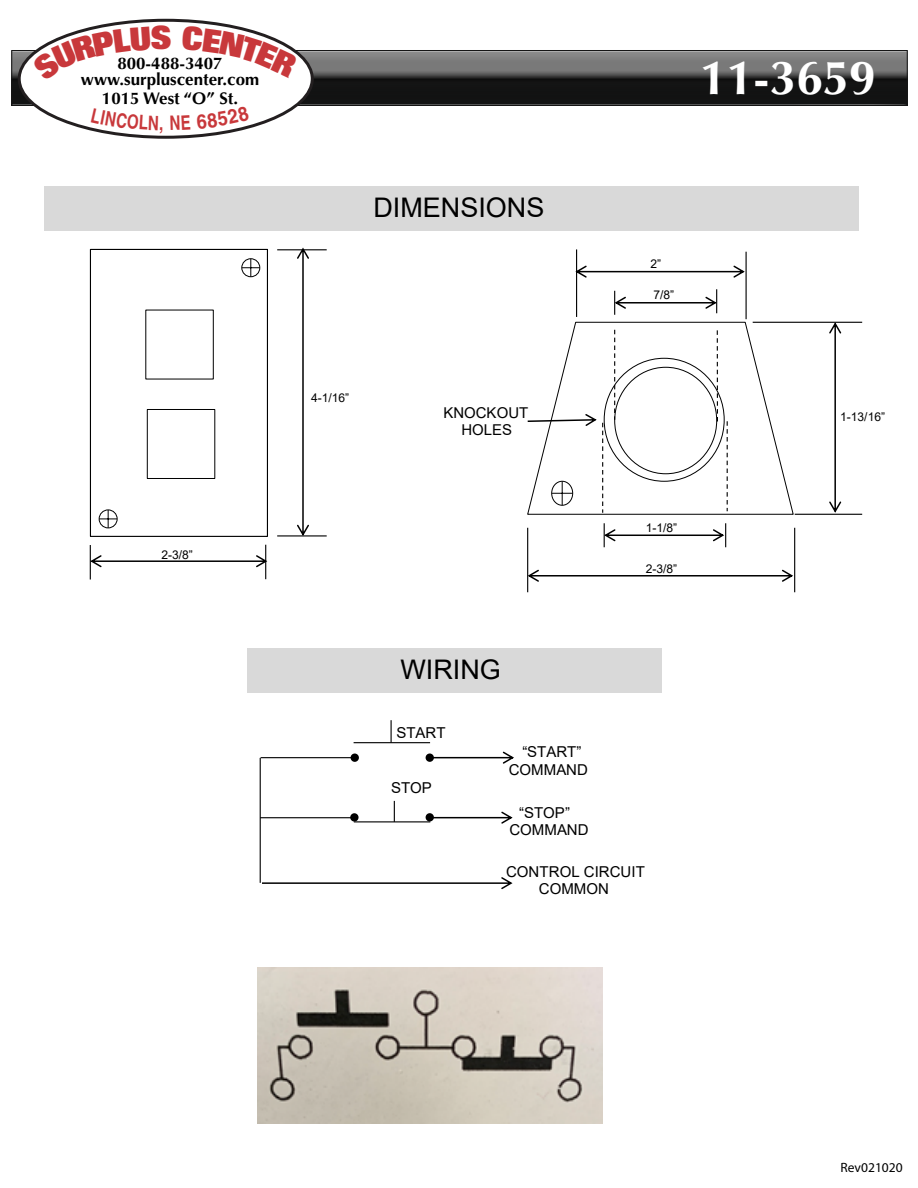
<style>
.page{position:relative;width:918px;height:1188px;background:#fff}
.page>*{position:absolute;margin:0;border:0;box-sizing:border-box;transform-origin:0 0}
.t1{font:700 48px "Optima LT Std";color:#fff}
.t2{font:27px "Arial";color:#000}
.t3{font:700 16.95px/16.4px "Optima LT Std";color:#010101;text-align:center}
.t4{font:15px/17.2px "Arial";color:#000;text-align:center}
.t5{font:13.5px "Myriad Pro";color:#000}
.t6{font:12px "Arial";color:#000}
</style>
<div class="page">
<svg style="left:12px;top:50px;width:895px;height:56px"></svg>
<div style="left:19px;top:20px;width:293px;height:117px;background:#fff;border-radius:50%"></div>
<div style="left:18px;top:19px;width:296px;height:120px;border:3px solid #231f20;border-radius:50%"></div>
<hr style="left:260px;top:758px;width:1px;height:125px;background:#000">
<hr style="left:261px;top:757px;width:94px;height:1px;background:#000">
<div style="left:351px;top:754px;width:8px;height:8px;border:3px solid #000;border-radius:50%"></div>
<hr style="left:354px;top:742px;width:76px;height:1px;background:#000">
<svg style="left:391px;top:720px;width:1px;height:23px"></svg>
<svg style="left:427px;top:752px;width:87px;height:12px"></svg>
<div style="left:426px;top:754px;width:8px;height:8px;border:3px solid #000;border-radius:50%"></div>
<hr style="left:260px;top:817px;width:94px;height:1px;background:#000">
<div style="left:350px;top:813px;width:9px;height:9px;border:3px solid #000;border-radius:50%"></div>
<svg style="left:427px;top:812px;width:86px;height:12px"></svg>
<div style="left:426px;top:813px;width:8px;height:8px;border:3px solid #000;border-radius:50%"></div>
<svg style="left:394px;top:801px;width:1px;height:20px"></svg>
<hr style="left:354px;top:821px;width:76px;height:1px;background:#000">
<svg style="left:262px;top:877px;width:251px;height:12px"></svg>
<div style="left:90px;top:249px;width:178px;height:288px;border:1px solid #000"></div>
<hr style="left:277px;top:249px;width:50px;height:1px;background:#000">
<hr style="left:277px;top:535px;width:50px;height:2px;background:#000">
<svg style="left:297px;top:248px;width:12px;height:288px"></svg>
<svg style="left:243px;top:259px;width:17px;height:18px"></svg>
<div style="left:241px;top:258px;width:19px;height:19px;border:1px solid #000;border-radius:50%"></div>
<svg style="left:99px;top:510px;width:18px;height:18px"></svg>
<div style="left:99px;top:510px;width:19px;height:18px;border:1px solid #000;border-radius:50%"></div>
<hr style="left:90px;top:545px;width:1px;height:35px;background:#000">
<hr style="left:265px;top:545px;width:1px;height:34px;background:#000">
<svg style="left:90px;top:555px;width:177px;height:12px"></svg>
<div style="left:45px;top:186px;width:814px;height:45px;background:#d9d9d9"></div>
<div style="left:147px;top:409px;width:68px;height:70px;border:1px solid #000"></div>
<div style="left:247px;top:648px;width:415px;height:45px;background:#d9d9d9"></div>
<svg style="left:527px;top:322px;width:267px;height:193px"></svg>
<hr style="left:527px;top:528px;width:1px;height:64px;background:#000">
<hr style="left:794px;top:528px;width:1px;height:64px;background:#000">
<svg style="left:528px;top:570px;width:265px;height:12px"></svg>
<hr style="left:576px;top:249px;width:1px;height:68px;background:#000">
<svg style="left:575px;top:266px;width:170px;height:12px"></svg>
<svg style="left:604px;top:523px;width:122px;height:24px"></svg>
<svg style="left:614px;top:289px;width:103px;height:26px"></svg>
<svg style="left:614px;top:330px;width:1px;height:90px"></svg>
<svg style="left:717px;top:330px;width:1px;height:93px"></svg>
<svg style="left:528px;top:414px;width:75px;height:99px"></svg>
<svg style="left:727px;top:421px;width:1px;height:90px"></svg>
<hr style="left:753px;top:322px;width:109px;height:1px;background:#000">
<hr style="left:795px;top:514px;width:67px;height:1px;background:#000">
<svg style="left:829px;top:322px;width:12px;height:191px"></svg>
<hr style="left:746px;top:252px;width:1px;height:67px;background:#000">
<img style="left:258px;top:967px;width:345px;height:156px">
<svg style="left:32px;top:25px;width:92px;height:32px"></svg>
<svg style="left:216px;top:26px;width:83px;height:31px"></svg>
<svg style="left:91px;top:127px;width:42px;height:7px"></svg>
<svg style="left:233px;top:125px;width:16px;height:4px"></svg>
<p class="t3" style="left:81px;top:55px;width:180px">800-488-3407 www.surpluscenter.com</p>
<p class="t3" style="left:102px;top:91px;width:138px">1015 West “O” St.</p>
<p class="t6" style="left:161px;top:546px;width:33px">2-3/8”</p>
<h1 class="t1" style="left:700px;top:49px;width:178px">11-3659</h1>
<h2 class="t2" style="left:374px;top:189px;width:172px">DIMENSIONS</h2>
<p class="t6" style="left:650px;top:255px;width:12px">2”</p>
<p class="t6" style="left:654px;top:286px;width:22px">7/8”</p>
<p class="t6" style="left:311px;top:389px;width:40px">4-1/16”</p>
<p class="t4" style="left:443px;top:404px;width:86px">KNOCKOUT<br>HOLES</p>
<h2 class="t2" style="left:401px;top:651px;width:102px">WIRING</h2>
<p class="t4" style="left:396px;top:724px;width:51px">START</p>
<p class="t6" style="left:646px;top:520px;width:33px">1-1/8”</p>
<p class="t6" style="left:646px;top:561px;width:33px">2-3/8”</p>
<p class="t4" style="left:391px;top:779px;width:42px">STOP</p>
<p class="t4" style="left:509px;top:743px;width:81px;line-height:17.9px">“START”<br>COMMAND</p>
<p class="t4" style="left:509px;top:804px;width:81px;text-align:left;text-indent:10px">“STOP”<br>COMMAND</p>
<p class="t4" style="left:506px;top:863px;width:140px">CONTROL CIRCUIT<br>COMMON</p>
<p class="t6" style="left:840px;top:409px;width:46px">1-13/16”</p>
<p class="t5" style="left:841px;top:1159px;width:64px">Rev021020</p>
</div>
